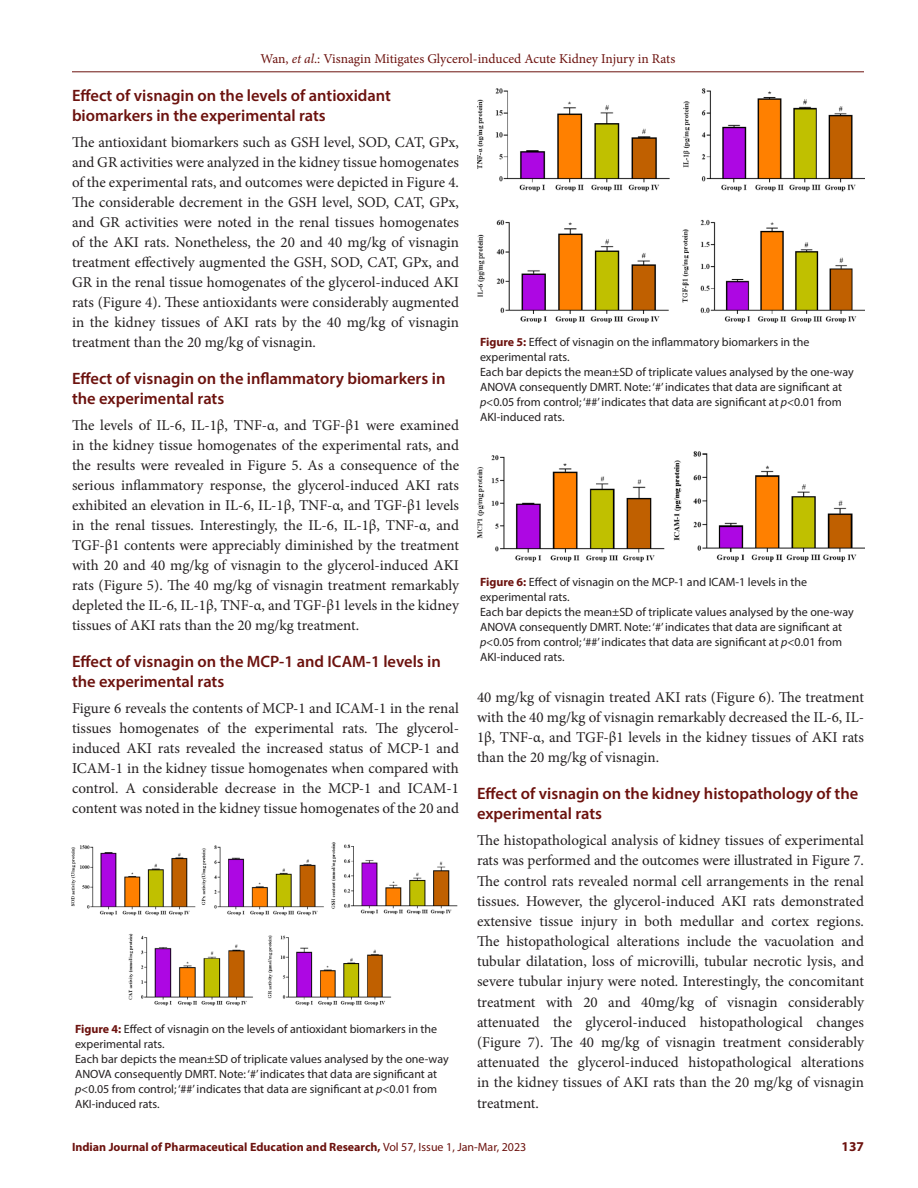
<style>
.page{position:relative;width:918px;height:1188px;background:#fff}
.page>*{position:absolute;margin:0;border:0;box-sizing:border-box;transform-origin:0 0}
._2_HD{font:600 16.5px/20.1px "Myriad Pro";color:#6c120e}
.TXT{font:15px/20.1px "Minion Pro";color:#231f20;text-align:justify}
.t1{font:13.5px "Minion Pro";letter-spacing:-.005em;color:#6c120e}
.t2{font:700 13.5px "Myriad Pro";color:#6c120e}
.FIG_LEG{font:12px/15px "Myriad Pro";color:#231f20}
.FIG_CAP{font:12px/15px "Myriad Pro";color:#231f20}
.t3{font:700 12px "Myriad Pro";color:#6c120e}
.s1{font-style:italic}
.s2{font-weight:700;color:#6c120e}
.s3{font-weight:400}
</style>
<div class="page">
<hr style="left:72px;top:72px;width:792px;height:1px;background:#6c120e">
<img style="left:72px;top:843px;width:386px;height:163px">
<img style="left:477px;top:88px;width:387px;height:234px">
<img style="left:477px;top:452px;width:387px;height:110px">
<p class="t1" style="left:261px;top:50px;width:416px">Wan, <span class="s1">et al</span>.: Visnagin Mitigates Glycerol-induced Acute Kidney Injury in Rats</p>
<p class="_2_HD" style="left:72px;top:85px;width:321px">Effect of visnagin on the levels of antioxidant biomarkers in the experimental rats</p>
<p class="TXT" style="left:72px;top:132px;width:389px">The antioxidant biomarkers such as GSH level, SOD, CAT, GPx, and GR activities were analyzed in the kidney tissue homogenates of the experimental rats, and outcomes were depicted in Figure 4.<br>The considerable decrement in the GSH level, SOD, CAT, GPx, and GR activities were noted in the renal tissues homogenates of the AKI rats. Nonetheless, the 20 and 40 mg/kg of visnagin treatment effectively augmented the GSH, SOD, CAT, GPx, and GR in the renal tissue homogenates of the glycerol-induced AKI rats (Figure 4). These antioxidants were considerably augmented in the kidney tissues of AKI rats by the 40 mg/kg of visnagin treatment than the 20 mg/kg of visnagin.</p>
<p class="_2_HD" style="left:72px;top:368px;width:375px">Effect of visnagin on the inflammatory biomarkers in the experimental rats</p>
<p class="TXT" style="left:72px;top:415px;width:389px">The levels of IL-6, IL-1β, TNF-α, and TGF-β1 were examined in the kidney tissue homogenates of the experimental rats, and the results were revealed in Figure 5. As a consequence of the serious inflammatory response, the glycerol-induced AKI rats exhibited an elevation in IL-6, IL-1β, TNF-α, and TGF-β1 levels in the renal tissues. Interestingly, the IL-6, IL-1β, TNF-α, and TGF-β1 contents were appreciably diminished by the treatment with 20 and 40 mg/kg of visnagin to the glycerol-induced AKI rats (Figure 5). The 40 mg/kg of visnagin treatment remarkably depleted the IL-6, IL-1β, TNF-α, and TGF-β1 levels in the kidney tissues of AKI rats than the 20 mg/kg treatment.</p>
<p class="_2_HD" style="left:72px;top:651px;width:370px">Effect of visnagin on the MCP-1 and ICAM-1 levels in the experimental rats</p>
<p class="TXT" style="left:72px;top:698px;width:389px">Figure 6 reveals the contents of MCP-1 and ICAM-1 in the renal tissues homogenates of the experimental rats. The glycerol&shy;induced AKI rats revealed the increased status of MCP-1 and ICAM-1 in the kidney tissue homogenates when compared with control. A considerable decrease in the MCP-1 and ICAM-1 content was noted in the kidney tissue homogenates of the 20 and</p>
<p class="TXT" style="left:477px;top:687px;width:389px">40 mg/kg of visnagin treated AKI rats (Figure 6). The treatment with the 40 mg/kg of visnagin remarkably decreased the IL-6, IL-1β, TNF-α, and TGF-β1 levels in the kidney tissues of AKI rats than the 20 mg/kg of visnagin.</p>
<p class="FIG_CAP" style="left:480px;top:335px;width:331px"><span class="s2">Figure 5:</span> Effect of visnagin on the inflammatory biomarkers in the experimental rats.</p>
<p class="FIG_LEG" style="left:480px;top:365px;width:375px">Each bar depicts the mean±SD of triplicate values analysed by the one-way ANOVA consequently DMRT. Note: ‘#’ indicates that data are significant at <span class="s1">p</span>&lt;0.05 from control; ‘##’ indicates that data are significant at <span class="s1">p</span>&lt;0.01 from AKI-induced rats.</p>
<p class="FIG_CAP" style="left:480px;top:574px;width:329px"><span class="s2">Figure 6:</span> Effect of visnagin on the MCP-1 and ICAM-1 levels in the experimental rats.</p>
<p class="FIG_LEG" style="left:480px;top:604px;width:375px">Each bar depicts the mean±SD of triplicate values analysed by the one-way ANOVA consequently DMRT. Note: ‘#’ indicates that data are significant at <span class="s1">p</span>&lt;0.05 from control; ‘##’ indicates that data are significant at <span class="s1">p</span>&lt;0.01 from AKI-induced rats.</p>
<p class="_2_HD" style="left:477px;top:783px;width:383px">Effect of visnagin on the kidney histopathology of the experimental rats</p>
<p class="TXT" style="left:477px;top:830px;width:389px">The histopathological analysis of kidney tissues of experimental rats was performed and the outcomes were illustrated in Figure 7.<br>The control rats revealed normal cell arrangements in the renal tissues. However, the glycerol-induced AKI rats demonstrated extensive tissue injury in both medullar and cortex regions.<br>The histopathological alterations include the vacuolation and tubular dilatation, loss of microvilli, tubular necrotic lysis, and severe tubular injury were noted. Interestingly, the concomitant treatment with 20 and 40mg/kg of visnagin considerably attenuated the glycerol-induced histopathological changes (Figure 7). The 40 mg/kg of visnagin treatment considerably attenuated the glycerol-induced histopathological alterations in the kidney tissues of AKI rats than the 20 mg/kg of visnagin treatment.</p>
<p class="FIG_CAP" style="left:75px;top:1021px;width:364px"><span class="s2">Figure 4:</span> Effect of visnagin on the levels of antioxidant biomarkers in the experimental rats.</p>
<p class="FIG_LEG" style="left:75px;top:1051px;width:375px">Each bar depicts the mean±SD of triplicate values analysed by the one-way ANOVA consequently DMRT. Note: ‘#’ indicates that data are significant at <span class="s1">p</span>&lt;0.05 from control; ‘##’ indicates that data are significant at <span class="s1">p</span>&lt;0.01 from AKI-induced rats.</p>
<p class="t3" style="left:72px;top:1139px;width:456px">Indian Journal of Pharmaceutical Education and Research, <span class="s3">Vol 57, Issue 1, Jan-Mar, 2023</span></p>
<p class="t2" style="left:842px;top:1137px;width:24px">137</p>
</div>
